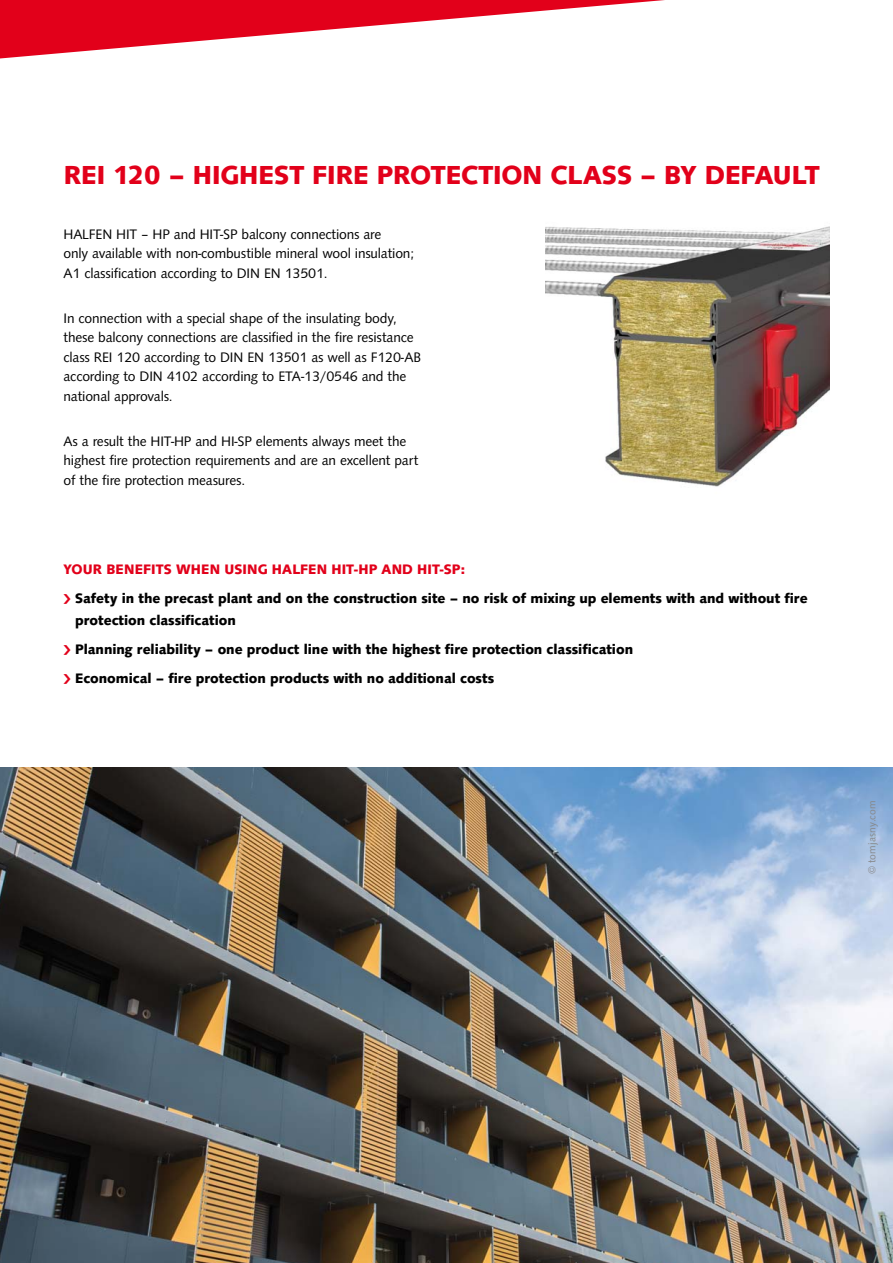
<style>
.page{position:relative;width:893px;height:1263px;background:#fff}
.page>*{position:absolute;margin:0;border:0;box-sizing:border-box;transform-origin:0 0}
.t1{font:700 27px "Syntax TOT";color:#e2001a}
.t2{font:14.25px/19.5px "Syntax TOT";letter-spacing:-.01em;color:#000}
.t3{font:700 14.25px/22.5px "Syntax TOT";color:#000}
.t4{font:700 14.25px "Syntax TOT";letter-spacing:.015em;color:#e2001a}
.t5{font:10.5px "Syntax TOT";letter-spacing:.015em;color:#87888a}
</style>
<div class="page">
<svg style="left:0;top:0;width:665px;height:59px"></svg>
<img style="left:0;top:767px;width:893px;height:496px">
<img style="left:546px;top:226px;width:283px;height:261px">
<h1 class="t1" style="left:64px;top:162px;width:757px">REI 120 – HIGHEST FIRE PROTECTION CLASS – BY DEFAULT</h1>
<p class="t2" style="left:64px;top:225px;width:352px">HALFEN HIT – HP and HIT-SP balcony connections are<br>only available with non-combustible mineral wool insulation;<br>A1 classification according to DIN EN 13501.</p>
<p class="t2" style="left:64px;top:309px;width:359px">In connection with a special shape of the insulating body, these balcony connections are classified in the fire resistance class REI 120 according to DIN EN 13501 as well as F120-AB according to DIN 4102 according to ETA-13/0546 and the national approvals.</p>
<p class="t2" style="left:64px;top:432px;width:356px">As a result the HIT-HP and HI-SP elements always meet the highest fire protection requirements and are an excellent part of the fire protection measures.</p>
<p class="t4" style="left:64px;top:563px;width:403px">YOUR BENEFITS WHEN USING HALFEN HIT-HP AND HIT-SP:</p>
<p class="t3" style="left:75px;top:588px;width:734px">Safety in the precast plant and on the construction site – no risk of mixing up elements with and without fire protection classification</p>
<p class="t3" style="left:75px;top:636px;width:559px;line-height:29px">Planning reliability – one product line with the highest fire protection classification<br>Economical – fire protection products with no additional costs</p>
<p class="t5" style="left:866px;top:874px;width:75px;rotate:-90deg">© tomjasny.com</p>
</div>
